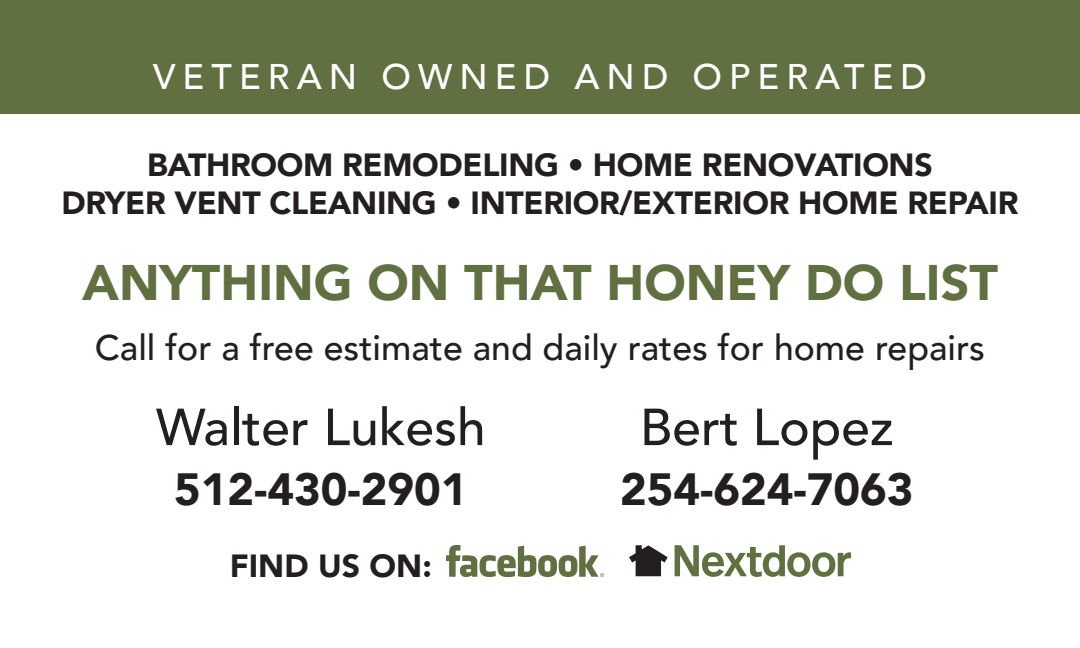
<style>
.page{position:relative;width:1080px;height:648px;background:#fff}
.page>*{position:absolute;margin:0;border:0;box-sizing:border-box;transform-origin:0 0}
.t1{font:500 51.6px "Avenir";color:#231f20}
.t2{font:900 50px "Avenir";color:#607041}
.t3{font:900 45.2px "Avenir";color:#231f20}
.t4{font:500 35.6px "Avenir";color:#231f20}
.t5{font:500 35.6px "Avenir";letter-spacing:.2em;color:#fff}
.t6{font:900 32px/38.4px "Avenir";letter-spacing:-.01em;color:#231f20;text-align:center}
</style>
<div class="page">
<div style="left:0;top:0;width:1080px;height:114px;background:#607041"></div>
<img style="left:446px;top:545px;width:157px;height:31px">
<img style="left:674px;top:545px;width:176px;height:31px">
<img style="left:630px;top:545px;width:38px;height:31px">
<p class="t5" style="left:153px;top:45px;width:775px">VETERAN OWNED AND OPERATED</p>
<p class="t6" style="left:62px;top:145px;width:958px">BATHROOM REMODELING • HOME RENOVATIONS<br>DRYER VENT CLEANING • INTERIOR/EXTERIOR HOME REPAIR</p>
<p class="t2" style="left:82px;top:239px;width:917px">ANYTHING ON THAT HONEY DO LIST</p>
<p class="t4" style="left:95px;top:316px;width:892px">Call for a free estimate and daily rates for home repairs</p>
<p class="t1" style="left:156px;top:383px;width:331px">Walter Lukesh</p>
<p class="t3" style="left:174px;top:451px;width:295px">512-430-2901</p>
<p class="t6" style="left:230px;top:546px;width:204px">FIND US ON:</p>
<p class="t1" style="left:640px;top:383px;width:255px">Bert Lopez</p>
<p class="t3" style="left:620px;top:451px;width:295px">254-624-7063</p>
</div>
